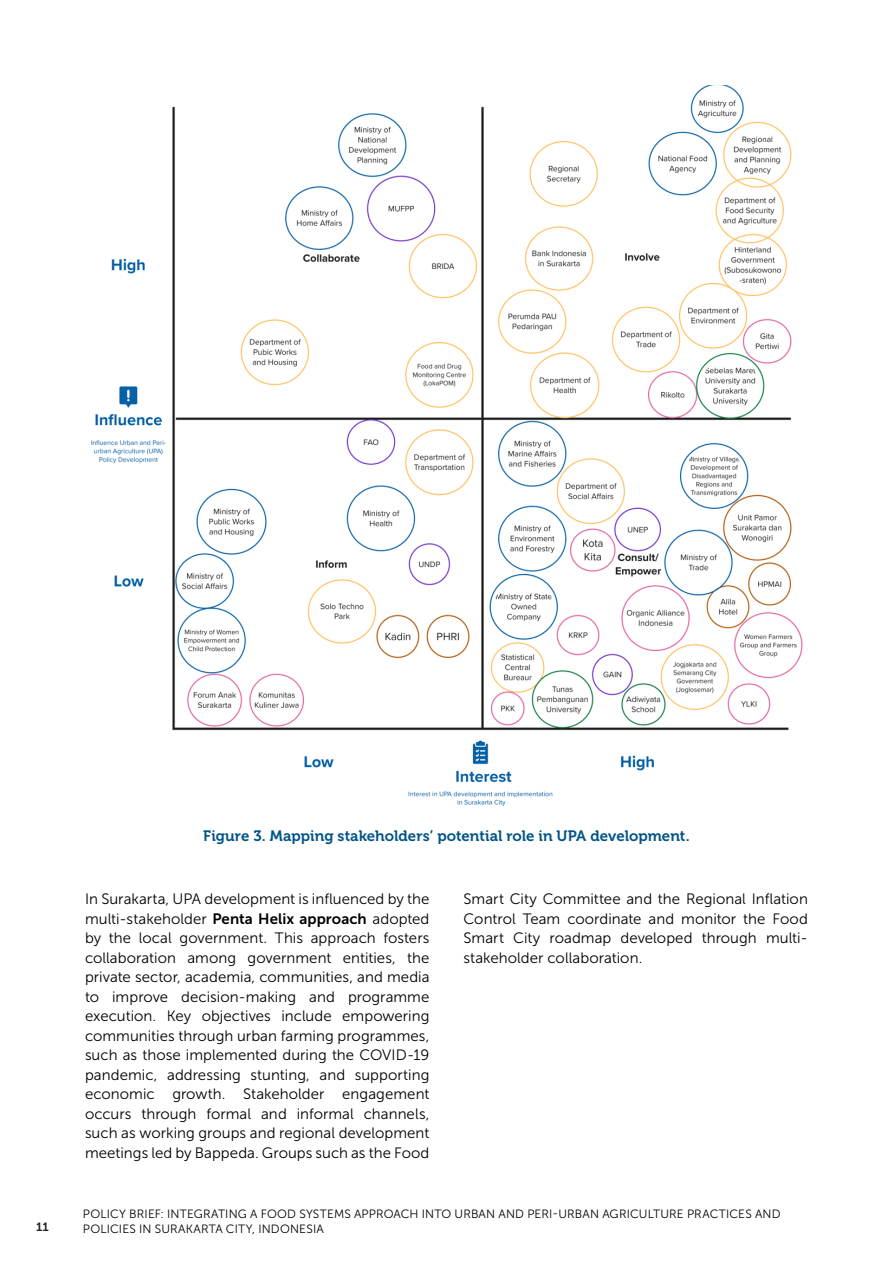
<style>
.page{position:relative;width:893px;height:1263px;background:#fff}
.page>*{position:absolute;margin:0;border:0;box-sizing:border-box;transform-origin:0 0}
.t1{font:15px/19.5px "Museo Sans 300";letter-spacing:.005em;color:#000;text-align:justify}
.t2{font:15px "Museo 700";color:#005489}
.t3{font:12px/15px "Museo Sans 300";letter-spacing:.015em;color:#000}
.t4{font:12px "Museo 700";color:#232120}
.s1{font-family:"Museo Sans 700"}
</style>
<div class="page">
<img style="left:91px;top:85px;width:712px;height:721px">
<p class="t4" style="left:36px;top:1220px;width:14px">11</p>
<p class="t2" style="left:203px;top:828px;width:488px">Figure 3. Mapping stakeholders’ potential role in UPA development.</p>
<p class="t1" style="left:85px;top:889px;width:346px">In Surakarta, UPA development is influenced by the multi-stakeholder <span class="s1">Penta Helix approach</span> adopted by the local government. This approach fosters collaboration among government entities, the private sector, academia, communities, and media to improve decision-making and programme execution. Key objectives include empowering communities through urban farming programmes, such as those implemented during the COVID-19 pandemic, addressing stunting, and supporting economic growth. Stakeholder engagement occurs through formal and informal channels, such as working groups and regional development meetings led by Bappeda. Groups such as the Food</p>
<p class="t1" style="left:463px;top:889px;width:346px">Smart City Committee and the Regional Inflation Control Team coordinate and monitor the Food Smart City roadmap developed through multi&shy;stakeholder collaboration.</p>
<p class="t3" style="left:83px;top:1207px;width:699px">POLICY BRIEF: INTEGRATING A FOOD SYSTEMS APPROACH INTO URBAN AND PERI-URBAN AGRICULTURE PRACTICES AND<br>POLICIES IN SURAKARTA CITY, INDONESIA</p>
</div>
